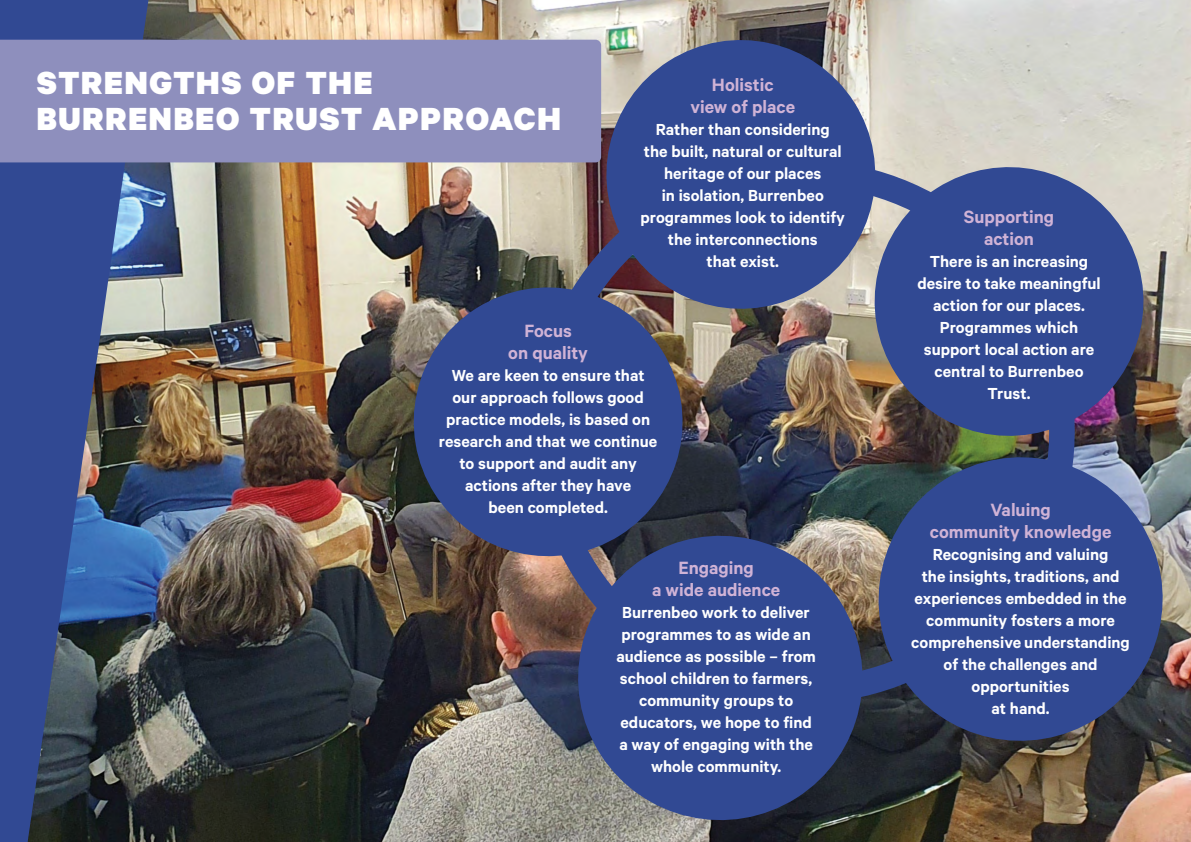
<style>
.page{position:relative;width:1191px;height:842px;background:#fff}
.page>*{position:absolute;margin:0;border:0;box-sizing:border-box;transform-origin:0 0}
.t1{font:900 36px/36px "Calibre";letter-spacing:.05em;color:#fff}
.t2{font:600 20px/22px "Calibre";color:#d0b3d6;text-align:center}
.t3{font:600 18px/22px "Calibre";color:#fff;text-align:center}
</style>
<div class="page">
<img style="left:148px;top:0;width:1043px;height:842px">
<img style="left:0;top:0;width:148px;height:842px">
<div style="left:0;top:40px;width:595px;height:122px;background:#8e8fbd"></div>
<img style="left:508px;top:137px;width:590px;height:590px">
<svg style="left:402px;top:276px;width:292px;height:292px;background:#3c4c7f"></svg>
<svg style="left:595px;top:28px;width:291px;height:292px;background:#526092"></svg>
<svg style="left:866px;top:445px;width:309px;height:308px;background:#3a4c7f"></svg>
<svg style="left:565px;top:523px;width:310px;height:310px;background:#3f4e80"></svg>
<svg style="left:863px;top:156px;width:292px;height:291px;background:#525f8e"></svg>
<h1 class="t1" style="left:37px;top:64px;width:525px">STRENGTHS OF THE<br>BURRENBEO TRUST APPROACH</h1>
<p class="t2" style="left:690px;top:73px;width:106px">Holistic<br>view of place</p>
<p class="t3" style="left:640px;top:118px;width:206px">Rather than considering<br>the built, natural or cultural heritage of our places<br>in isolation, Burrenbeo programmes look to identify the interconnections<br>that exist.</p>
<p class="t2" style="left:508px;top:319px;width:81px">Focus<br>on quality</p>
<p class="t3" style="left:439px;top:364px;width:220px">We are keen to ensure that our approach follows good practice models, is based on research and that we continue to support and audit any actions after they have<br>been completed.</p>
<p class="t2" style="left:652px;top:557px;width:130px">Engaging<br>a wide audience</p>
<p class="t3" style="left:616px;top:601px;width:201px">Burrenbeo work to deliver programmes to as wide an audience as possible – from school children to farmers, community groups to educators, we hope to find a way of engaging with the whole community.</p>
<p class="t2" style="left:964px;top:205px;width:92px">Supporting action</p>
<p class="t3" style="left:917px;top:250px;width:185px">There is an increasing desire to take meaningful action for our places.<br>Programmes which support local action are central to Burrenbeo<br>Trust.</p>
<p class="t2" style="left:929px;top:499px;width:183px">Valuing<br>community knowledge</p>
<p class="t3" style="left:911px;top:543px;width:220px">Recognising and valuing<br>the insights, traditions, and experiences embedded in the community fosters a more comprehensive understanding of the challenges and opportunities<br>at hand.</p>
</div>
